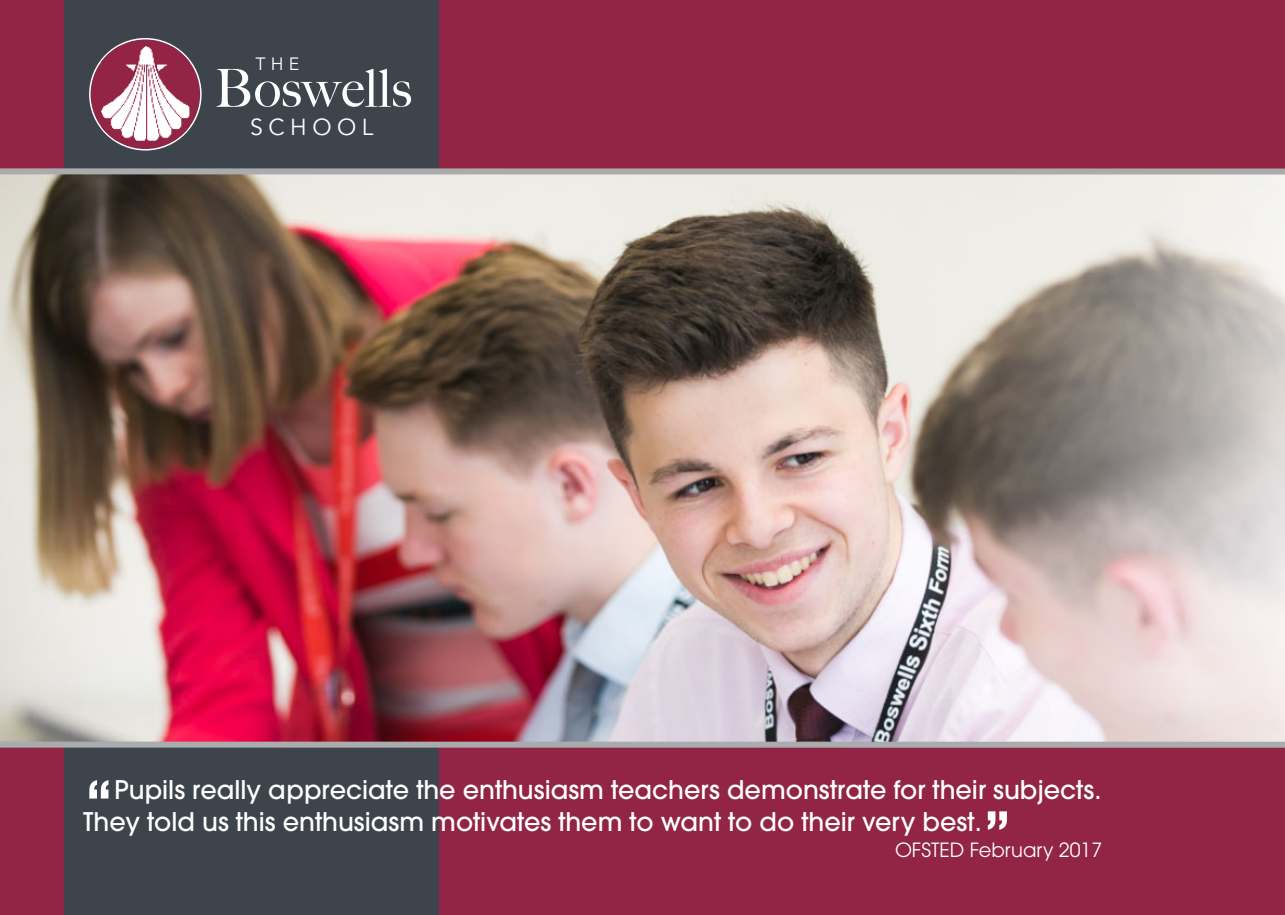
<style>
.page{position:relative;width:1285px;height:915px;background:#fff}
.page>*{position:absolute;margin:0;border:0;box-sizing:border-box;transform-origin:0 0}
.t1{font:500 73.5px "Avant Garde";color:#fff}
.t2{font:500 52.5px "Big Caslon";letter-spacing:.01em;color:#fff}
.t3{font:500 25.5px/31.2px "Avant Garde";color:#fff}
.t4{font:22.95px "Avenir";letter-spacing:.24em;color:#fff}
.t5{font:19.5px "Avant Garde";color:#fff}
.t6{font:17.7px "Avenir";color:#fff}
</style>
<div class="page">
<div style="left:0;top:0;width:1284px;height:914px;background:#922446"></div>
<div style="left:64px;top:0;width:374px;height:914px;background:#3d444b"></div>
<svg style="left:89px;top:38px;width:112px;height:112px"></svg>
<img style="left:101px;top:46px;width:88px;height:95px">
<img style="left:0;top:174px;width:1284px;height:567px">
<div style="left:0;top:168px;width:1284px;height:6px;background:#a9abad"></div>
<div style="left:0;top:741px;width:1284px;height:6px;background:#a9abad"></div>
<p class="t6" style="left:255px;top:53px;width:46px">THE</p>
<h2 class="t2" style="left:214px;top:58px;width:199px">Boswells</h2>
<p class="t4" style="left:250px;top:113px;width:125px">SCHOOL</p>
<h1 class="t1" style="left:83px;top:780px;width:33px">“</h1>
<p class="t3" style="left:83px;top:776px;width:1019px;text-indent:31px">Pupils really appreciate the enthusiasm teachers demonstrate for their subjects.<br>They told us this enthusiasm motivates them to want to do their very best.</p>
<p class="t5" style="left:894px;top:842px;width:208px">OFSTED February 2017</p>
<h1 class="t1" style="left:981px;top:811px;width:33px">”</h1>
</div>
